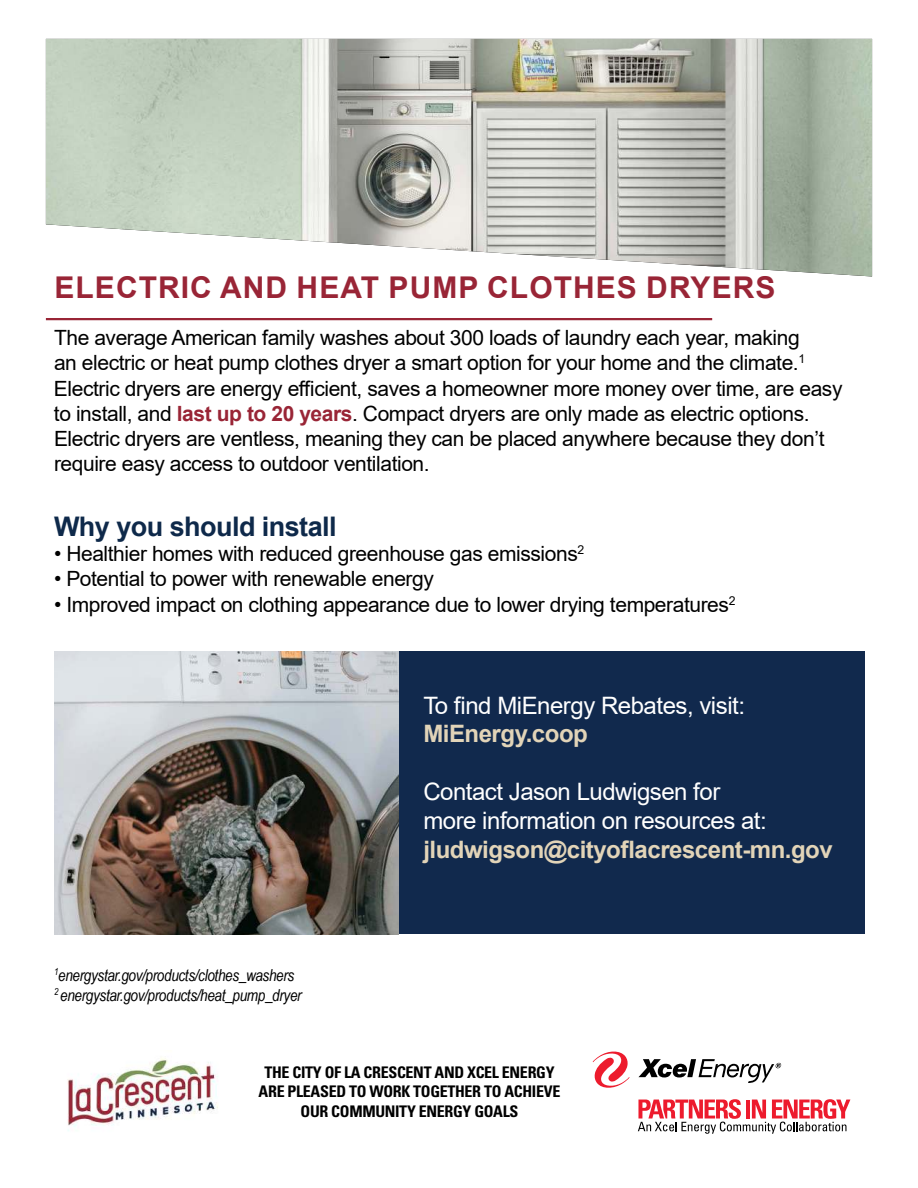
<style>
.page{position:relative;width:918px;height:1188px;background:#fff}
.page>*{position:absolute;margin:0;border:0;box-sizing:border-box;transform-origin:0 0}
.t1{font:700 30px "Arial";letter-spacing:.035em;color:#992536}
.t2{font:700 27px "Arial";letter-spacing:-.02em;color:#0e294a}
.t3{font:24px/28.8px "Arial";letter-spacing:-.02em;color:#fff}
.t4{font:700 24px "Arial";letter-spacing:-.02em;color:#e2d4b8}
.t5{font:21px/25.2px "Arial";letter-spacing:-.02em;color:#000}
.t6{font:italic 16.5px/19.8px "Arial Narrow";letter-spacing:-.02em;color:#000}
.t7{font:700 condensed 16.05px/19.2px "Univers LT Std";letter-spacing:-.02em;color:#000;text-align:center}
.s1{font-weight:700;color:#992536}
</style>
<div class="page">
<div style="left:54px;top:651px;width:810px;height:283px;background:#11294d"></div>
<img style="left:46px;top:39px;width:826px;height:237px">
<hr style="left:46px;top:318px;width:666px;height:2px;background:#992536">
<img style="left:54px;top:651px;width:345px;height:283px">
<img style="left:67px;top:1057px;width:151px;height:74px">
<svg style="left:593px;top:1052px;width:37px;height:36px"></svg>
<svg style="left:639px;top:1059px;width:142px;height:24px"></svg>
<svg style="left:638px;top:1099px;width:212px;height:35px"></svg>
<h1 class="t1" style="left:55px;top:276px;width:722px">ELECTRIC AND HEAT PUMP CLOTHES DRYERS</h1>
<p class="t5" style="left:54px;top:325px;width:790px">The average American family washes about 300 loads of laundry each year, making<br>an electric or heat pump clothes dryer a smart option for your home and the climate.<sup>1<br></sup>Electric dryers are energy efficient, saves a homeowner more money over time, are easy to install, and <span class="s1">last up to 20 years</span>. Compact dryers are only made as electric options.<br>Electric dryers are ventless, meaning they can be placed anywhere because they don’t require easy access to outdoor ventilation.</p>
<p class="t2" style="left:54px;top:516px;width:284px">Why you should install</p>
<p class="t5" style="left:54px;top:541px;width:532px">• Healthier homes with reduced greenhouse gas emissions<sup>2</sup></p>
<p class="t5" style="left:54px;top:566px;width:381px">• Potential to power with renewable energy</p>
<p class="t5" style="left:54px;top:591px;width:683px">• Improved impact on clothing appearance due to lower drying temperatures<sup>2</sup></p>
<p class="t6" style="left:54px;top:967px;width:249px"><sup>1</sup>energystar.gov/products/clothes_washers<br><sup>2</sup> energystar.gov/products/heat_pump_dryer</p>
<p class="t3" style="left:423px;top:691px;width:323px">To find MiEnergy Rebates, visit:</p>
<p class="t4" style="left:423px;top:725px;width:166px">MiEnergy.coop</p>
<p class="t3" style="left:423px;top:777px;width:345px">Contact Jason Ludwigsen for more information on resources at:</p>
<p class="t4" style="left:423px;top:832px;width:411px">jludwigson@cityoflacrescent-mn.gov</p>
<p class="t7" style="left:259px;top:1063px;width:303px">THE CITY OF LA CRESCENT AND XCEL ENERGY<br>ARE PLEASED TO WORK TOGETHER TO ACHIEVE<br>OUR COMMUNITY ENERGY GOALS</p>
</div>
